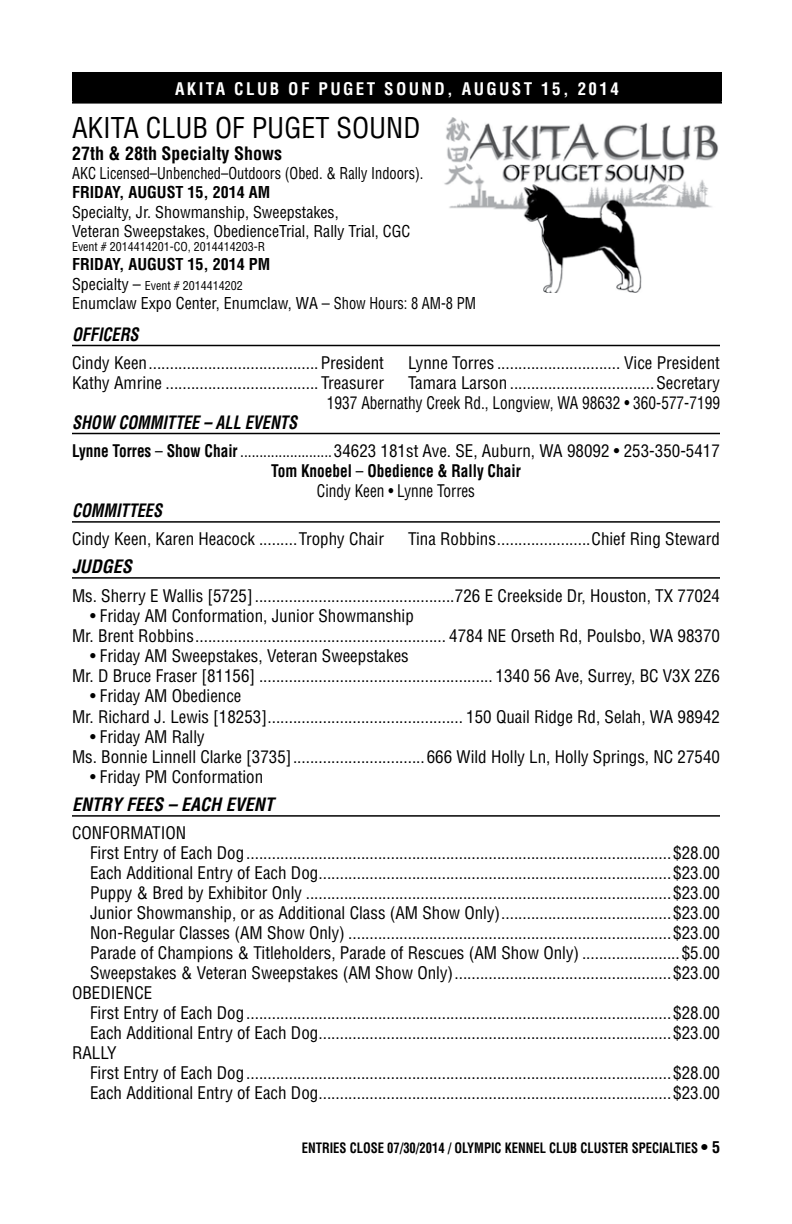
<style>
.page{position:relative;width:792px;height:1224px;background:#fff}
.page>*{position:absolute;margin:0;border:0;box-sizing:border-box;transform-origin:0 0}
.t1{font:condensed 28px "Helvetica";color:#000}
.t2{font:italic 700 condensed 18px "Helvetica";color:#000;scale:.9 1}
.t3{font:italic 700 condensed 18px "Helvetica";color:#000}
.t4{font:700 condensed 18px "Helvetica";color:#000}
.t5{font:condensed 17px/20.4px "Helvetica";color:#000}
.t6{font:condensed 17px/20px "Helvetica";color:#000;text-align:center;scale:.9 1}
.t7{font:700 condensed 17px "Helvetica";letter-spacing:.14em;color:#fff}
.t8{font:condensed 16px/19.2px "Helvetica";color:#000}
.t9{font:condensed 16px "Helvetica";color:#000;scale:.9 1}
.t10{font:700 condensed 16px "Helvetica";color:#000}
.t11{font:700 condensed 14px "Helvetica";color:#000;scale:.9 1}
.t12{font:condensed 12px "Helvetica";color:#000}
.s1{font-size:16px}
.s2{font-weight:700}
</style>
<div class="page">
<div style="left:73px;top:73px;width:648px;height:30px;background:#000"></div>
<hr style="left:72px;top:72px;width:650px;height:2px;background:#000">
<hr style="left:72px;top:74px;width:2px;height:28px;background:#000">
<hr style="left:720px;top:74px;width:2px;height:28px;background:#000">
<hr style="left:72px;top:102px;width:650px;height:2px;background:#000">
<hr style="left:72px;top:345px;width:648px;height:1px;background:#000">
<hr style="left:72px;top:433px;width:648px;height:1px;background:#000">
<hr style="left:72px;top:521px;width:648px;height:2px;background:#000">
<hr style="left:72px;top:577px;width:648px;height:2px;background:#000">
<hr style="left:72px;top:815px;width:648px;height:2px;background:#000">
<img style="left:444px;top:118px;width:274px;height:175px">
<p class="t7" style="left:175px;top:78px;width:445px">AKITA CLUB OF PUGET SOUND, AUGUST 15, 2014</p>
<h1 class="t1" style="left:72px;top:111px;width:350px">AKITA CLUB OF PUGET SOUND</h1>
<p class="t4" style="left:72px;top:142px;width:212px">27th &amp; 28th Specialty Shows</p>
<p class="t9" style="left:72px;top:163px;width:392px">AKC Licensed–Unbenched–Outdoors (Obed. &amp; Rally Indoors).</p>
<p class="t10" style="left:72px;top:182px;width:17px">Friday</p>
<p class="t10" style="left:119px;top:182px;width:29px">, August</p>
<p class="t10" style="left:188px;top:182px;width:84px">15, 2014 AM</p>
<p class="t8" style="left:72px;top:202px;width:340px">Specialty, Jr. Showmanship, Sweepstakes,<br>Veteran Sweepstakes, ObedienceTrial, Rally Trial, CGC</p>
<p class="t12" style="left:72px;top:239px;width:195px">Event # 2014414201-CO, 2014414203-R</p>
<p class="t10" style="left:72px;top:254px;width:17px">Friday</p>
<p class="t10" style="left:119px;top:254px;width:29px">, August</p>
<p class="t10" style="left:188px;top:254px;width:84px">15, 2014 PM</p>
<p class="t12" style="left:72px;top:278px;width:172px"><span class="s1">Specialty –</span> Event # 2014414202</p>
<p class="t8" style="left:72px;top:293px;width:405px">Enumclaw Expo Center, Enumclaw, WA – Show Hours: 8 AM-8 PM</p>
<p class="t2" style="left:72px;top:323px;width:76px">OFFICERS</p>
<p class="t5" style="left:72px;top:352px;width:314px">Cindy Keen........................................President</p>
<p class="t5" style="left:408px;top:352px;width:314px">Lynne Torres ............................. Vice President</p>
<p class="t5" style="left:72px;top:372px;width:314px">Kathy Amrine .................................... Treasurer</p>
<p class="t5" style="left:327px;top:372px;width:395px;text-align:right">Tamara Larson ..................................Secretary<br>1937 Abernathy Creek Rd., Longview, WA 98632 • 360-577-7199</p>
<p class="t2" style="left:72px;top:411px;width:203px">SHOW COMMITTEE – ALL EVENTS</p>
<p class="t6" style="left:72px;top:441px;width:721px"><span class="s2">Lynne Torres</span> – <span class="s2">Show Chair</span> ........................34623 181st Ave. SE, Auburn, WA 98092 • 253-350-5417<br><span class="s2">Tom Knoebel</span> – <span class="s2">Obedience &amp; Rally Chair<br></span>Cindy Keen • Lynne Torres</p>
<p class="t2" style="left:72px;top:499px;width:102px">COMMITTEES</p>
<p class="t5" style="left:72px;top:529px;width:314px">Cindy Keen, Karen Heacock .........Trophy Chair</p>
<p class="t5" style="left:408px;top:529px;width:314px">Tina Robbins......................Chief Ring Steward</p>
<p class="t3" style="left:72px;top:555px;width:61px">JUDGES</p>
<p class="t5" style="left:72px;top:585px;width:650px">Ms. Sherry E Wallis [5725]...............................................726 E Creekside Dr, Houston, TX 77024</p>
<p class="t5" style="left:72px;top:605px;width:650px;text-indent:18px">• Friday AM Conformation, Junior Showmanship<br>Mr. Brent Robbins........................................................... 4784 NE Orseth Rd, Poulsbo, WA 98370</p>
<p class="t5" style="left:72px;top:645px;width:649px;text-indent:18px">• Friday AM Sweepstakes, Veteran Sweepstakes<br>Mr. D Bruce Fraser [81156] ....................................................... 1340 56 Ave, Surrey, BC V3X 2Z6</p>
<p class="t5" style="left:72px;top:686px;width:650px;text-indent:18px">• Friday AM Obedience<br>Mr. Richard J. Lewis [18253].............................................. 150 Quail Ridge Rd, Selah, WA 98942</p>
<p class="t5" style="left:72px;top:726px;width:650px;text-indent:18px">• Friday AM Rally<br>Ms. Bonnie Linnell Clarke [3735]...............................666 Wild Holly Ln, Holly Springs, NC 27540</p>
<p class="t5" style="left:90px;top:767px;width:175px">• Friday PM Conformation</p>
<p class="t3" style="left:72px;top:793px;width:203px">ENTRY FEES – EACH EVENT</p>
<p class="t5" style="left:72px;top:823px;width:113px">CONFORMATION</p>
<p class="t5" style="left:90px;top:843px;width:632px">First Entry of Each Dog....................................................................................................$28.00</p>
<p class="t5" style="left:90px;top:863px;width:632px">Each Additional Entry of Each Dog...................................................................................$23.00</p>
<p class="t5" style="left:90px;top:883px;width:632px">Puppy &amp; Bred by Exhibitor Only ......................................................................................$23.00</p>
<p class="t5" style="left:90px;top:903px;width:632px">Junior Showmanship, or as Additional Class (AM Show Only)........................................$23.00</p>
<p class="t5" style="left:90px;top:923px;width:632px">Non-Regular Classes (AM Show Only) ............................................................................$23.00</p>
<p class="t5" style="left:90px;top:943px;width:632px">Parade of Champions &amp; Titleholders, Parade of Rescues (AM Show Only) .......................$5.00</p>
<p class="t5" style="left:90px;top:963px;width:632px">Sweepstakes &amp; Veteran Sweepstakes (AM Show Only)...................................................$23.00</p>
<p class="t5" style="left:72px;top:983px;width:82px">OBEDIENCE</p>
<p class="t5" style="left:90px;top:1003px;width:632px">First Entry of Each Dog....................................................................................................$28.00</p>
<p class="t5" style="left:90px;top:1023px;width:632px">Each Additional Entry of Each Dog...................................................................................$23.00</p>
<p class="t5" style="left:72px;top:1043px;width:46px">RALLY</p>
<p class="t5" style="left:90px;top:1063px;width:632px">First Entry of Each Dog....................................................................................................$28.00</p>
<p class="t5" style="left:90px;top:1083px;width:632px">Each Additional Entry of Each Dog...................................................................................$23.00</p>
<p class="t11" style="left:302px;top:1139px;width:466px">ENTRIES CLOSE 07/30/2014 / OLYMPIC KENNEL CLUB CLUSTER SPECIALTIES <span class="s1">• 5</span></p>
</div>
